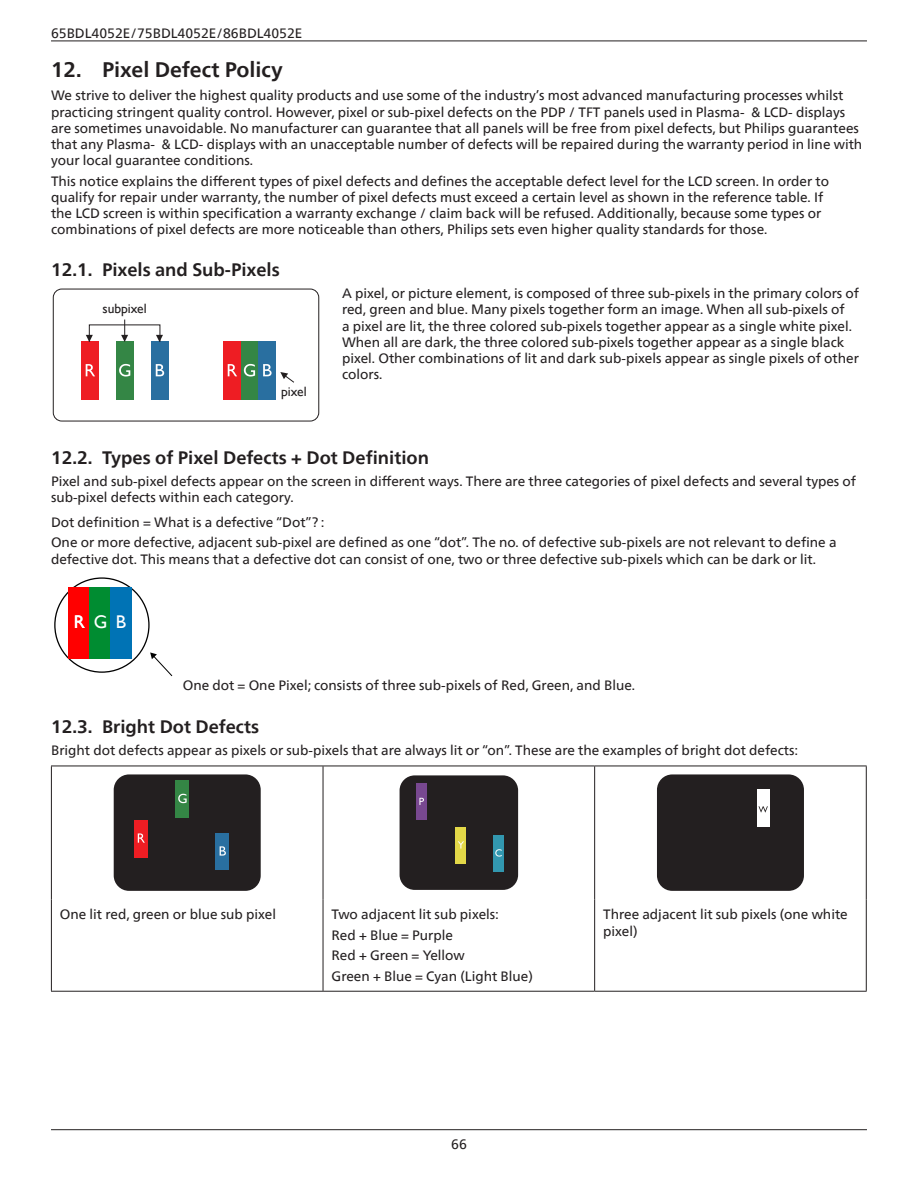
<style>
.page{position:relative;width:918px;height:1188px;background:#fff}
.page>*{position:absolute;margin:0;border:0;box-sizing:border-box;transform-origin:0 0}
.t1{font:700 21px "Neue Frutiger World";color:#231f20}
.t2{font:18.45px "Gill Sans";color:#fff}
.t3{font:700 18px "Neue Frutiger World";color:#231f20}
.Body{font:13.5px/16.2px "Neue Frutiger World";color:#231f20}
.OSD_Item_Bold{font:13.5px "Neue Frutiger World";color:#231f20}
.t4{font:13.5px "Gill Sans Alt One WGL";color:#231f20}
</style>
<div class="page">
<hr style="left:51px;top:41px;width:816px;height:1px;background:#231f20">
<hr style="left:51px;top:1129px;width:816px;height:1px;background:#231f20">
<div style="left:53px;top:289px;width:266px;height:132px;border:1px solid #231f20;border-radius:9px"></div>
<div style="left:81px;top:342px;width:18px;height:58px;background:#ee1d23"></div>
<div style="left:116px;top:342px;width:18px;height:58px;background:#348645"></div>
<div style="left:151px;top:342px;width:18px;height:58px;background:#296fa0"></div>
<svg style="left:86px;top:364px;width:9px;height:12px"></svg>
<svg style="left:119px;top:364px;width:11px;height:13px"></svg>
<svg style="left:156px;top:364px;width:8px;height:12px"></svg>
<div style="left:223px;top:342px;width:18px;height:58px;background:#ee1d23"></div>
<div style="left:241px;top:342px;width:17px;height:58px;background:#348645"></div>
<div style="left:258px;top:342px;width:18px;height:58px;background:#296fa0"></div>
<svg style="left:228px;top:364px;width:9px;height:12px"></svg>
<svg style="left:244px;top:364px;width:11px;height:13px"></svg>
<svg style="left:263px;top:364px;width:9px;height:12px"></svg>
<svg style="left:280px;top:372px;width:14px;height:11px"></svg>
<svg style="left:121px;top:320px;width:7px;height:20px"></svg>
<svg style="left:86px;top:335px;width:7px;height:7px"></svg>
<svg style="left:156px;top:335px;width:7px;height:7px"></svg>
<svg style="left:150px;top:652px;width:23px;height:25px"></svg>
<div style="left:69px;top:587px;width:21px;height:72px;background:#f00"></div>
<div style="left:90px;top:587px;width:21px;height:72px;background:#008c31"></div>
<div style="left:110px;top:587px;width:22px;height:72px;background:#0073b5"></div>
<hr style="left:51px;top:766px;width:1px;height:133px;background:#231f20">
<hr style="left:51px;top:766px;width:272px;height:1px;background:#231f20">
<hr style="left:323px;top:766px;width:1px;height:133px;background:#231f20">
<hr style="left:323px;top:766px;width:272px;height:1px;background:#231f20">
<hr style="left:594px;top:766px;width:1px;height:133px;background:#231f20">
<hr style="left:866px;top:766px;width:1px;height:133px;background:#231f20">
<hr style="left:595px;top:766px;width:272px;height:1px;background:#231f20">
<hr style="left:51px;top:899px;width:1px;height:92px;background:#231f20">
<hr style="left:51px;top:991px;width:272px;height:1px;background:#231f20">
<hr style="left:323px;top:899px;width:1px;height:92px;background:#231f20">
<hr style="left:323px;top:991px;width:272px;height:1px;background:#231f20">
<hr style="left:594px;top:899px;width:1px;height:92px;background:#231f20">
<hr style="left:866px;top:899px;width:1px;height:92px;background:#231f20">
<hr style="left:595px;top:991px;width:272px;height:1px;background:#231f20">
<div style="left:114px;top:774px;width:147px;height:117px;background:#231f20;border-radius:15px"></div>
<div style="left:176px;top:780px;width:13px;height:37px;background:#348645"></div>
<svg style="left:178px;top:794px;width:9px;height:9px"></svg>
<div style="left:134px;top:820px;width:13px;height:38px;background:#ee1d23"></div>
<svg style="left:138px;top:833px;width:7px;height:10px"></svg>
<div style="left:215px;top:833px;width:14px;height:36px;background:#296fa0"></div>
<svg style="left:220px;top:846px;width:6px;height:10px"></svg>
<div style="left:400px;top:775px;width:118px;height:115px;background:#231f20;border-radius:15px"></div>
<div style="left:416px;top:784px;width:10px;height:36px;background:#784890"></div>
<div style="left:456px;top:827px;width:10px;height:36px;background:#e3d848"></div>
<div style="left:493px;top:835px;width:10px;height:36px;background:#3297af"></div>
<svg style="left:419px;top:798px;width:5px;height:7px"></svg>
<svg style="left:458px;top:841px;width:6px;height:8px"></svg>
<svg style="left:495px;top:849px;width:7px;height:8px"></svg>
<div style="left:657px;top:774px;width:147px;height:117px;background:#231f20;border-radius:15px"></div>
<div style="left:757px;top:790px;width:13px;height:37px;background:#fff"></div>
<svg style="left:759px;top:806px;width:9px;height:7px"></svg>
<p class="Body" style="left:51px;top:26px;width:253px">65BDL4052E/75BDL4052E/86BDL4052E</p>
<p class="t1" style="left:51px;top:52px;width:233px">12. Pixel Defect Policy</p>
<p class="Body" style="left:51px;top:88px;width:813px">We strive to deliver the highest quality products and use some of the industry’s most advanced manufacturing processes whilst practicing stringent quality control. However, pixel or sub-pixel defects on the PDP / TFT panels used in Plasma- &amp; LCD- displays are sometimes unavoidable. No manufacturer can guarantee that all panels will be free from pixel defects, but Philips guarantees that any Plasma- &amp; LCD- displays with an unacceptable number of defects will be repaired during the warranty period in line with your local guarantee conditions.</p>
<p class="Body" style="left:51px;top:173px;width:780px">This notice explains the different types of pixel defects and defines the acceptable defect level for the LCD screen. In order to qualify for repair under warranty, the number of pixel defects must exceed a certain level as shown in the reference table. If the LCD screen is within specification a warranty exchange / claim back will be refused. Additionally, because some types or combinations of pixel defects are more noticeable than others, Philips sets even higher quality standards for those.</p>
<p class="t3" style="left:51px;top:253px;width:230px">12.1. Pixels and Sub-Pixels</p>
<p class="t4" style="left:103px;top:299px;width:46px">subpixel</p>
<p class="Body" style="left:342px;top:286px;width:519px">A pixel, or picture element, is composed of three sub-pixels in the primary colors of red, green and blue. Many pixels together form an image. When all sub-pixels of<br>a pixel are lit, the three colored sub-pixels together appear as a single white pixel.<br>When all are dark, the three colored sub-pixels together appear as a single black pixel. Other combinations of lit and dark sub-pixels appear as single pixels of other colors.</p>
<p class="t4" style="left:281px;top:382px;width:27px">pixel</p>
<p class="t3" style="left:51px;top:442px;width:379px">12.2. Types of Pixel Defects + Dot Definition</p>
<p class="Body" style="left:51px;top:474px;width:807px">Pixel and sub-pixel defects appear on the screen in different ways. There are three categories of pixel defects and several types of sub-pixel defects within each category.</p>
<p class="OSD_Item_Bold" style="left:51px;top:512px;width:275px">Dot definition = What is a defective “Dot”? :</p>
<p class="Body" style="left:51px;top:535px;width:787px">One or more defective, adjacent sub-pixel are defined as one “dot”. The no. of defective sub-pixels are not relevant to define a defective dot. This means that a defective dot can consist of one, two or three defective sub-pixels which can be dark or lit.</p>
<p class="t2" style="left:74px;top:611px;width:54px">RGB</p>
<p class="Body" style="left:183px;top:678px;width:454px">One dot = One Pixel; consists of three sub-pixels of Red, Green, and Blue.</p>
<p class="t3" style="left:51px;top:711px;width:210px">12.3. Bright Dot Defects</p>
<p class="Body" style="left:51px;top:742px;width:749px">Bright dot defects appear as pixels or sub-pixels that are always lit or “on”. These are the examples of bright dot defects:</p>
<p class="Body" style="left:60px;top:907px;width:218px">One lit red, green or blue sub pixel</p>
<p class="Body" style="left:332px;top:907px;width:169px">Two adjacent lit sub pixels:</p>
<p class="Body" style="left:332px;top:927px;width:123px">Red + Blue = Purple</p>
<p class="Body" style="left:332px;top:948px;width:135px">Red + Green = Yellow</p>
<p class="Body" style="left:332px;top:968px;width:203px">Green + Blue = Cyan (Light Blue)</p>
<p class="Body" style="left:451px;top:1137px;width:17px">66</p>
<p class="Body" style="left:603px;top:907px;width:246px">Three adjacent lit sub pixels (one white pixel)</p>
</div>
